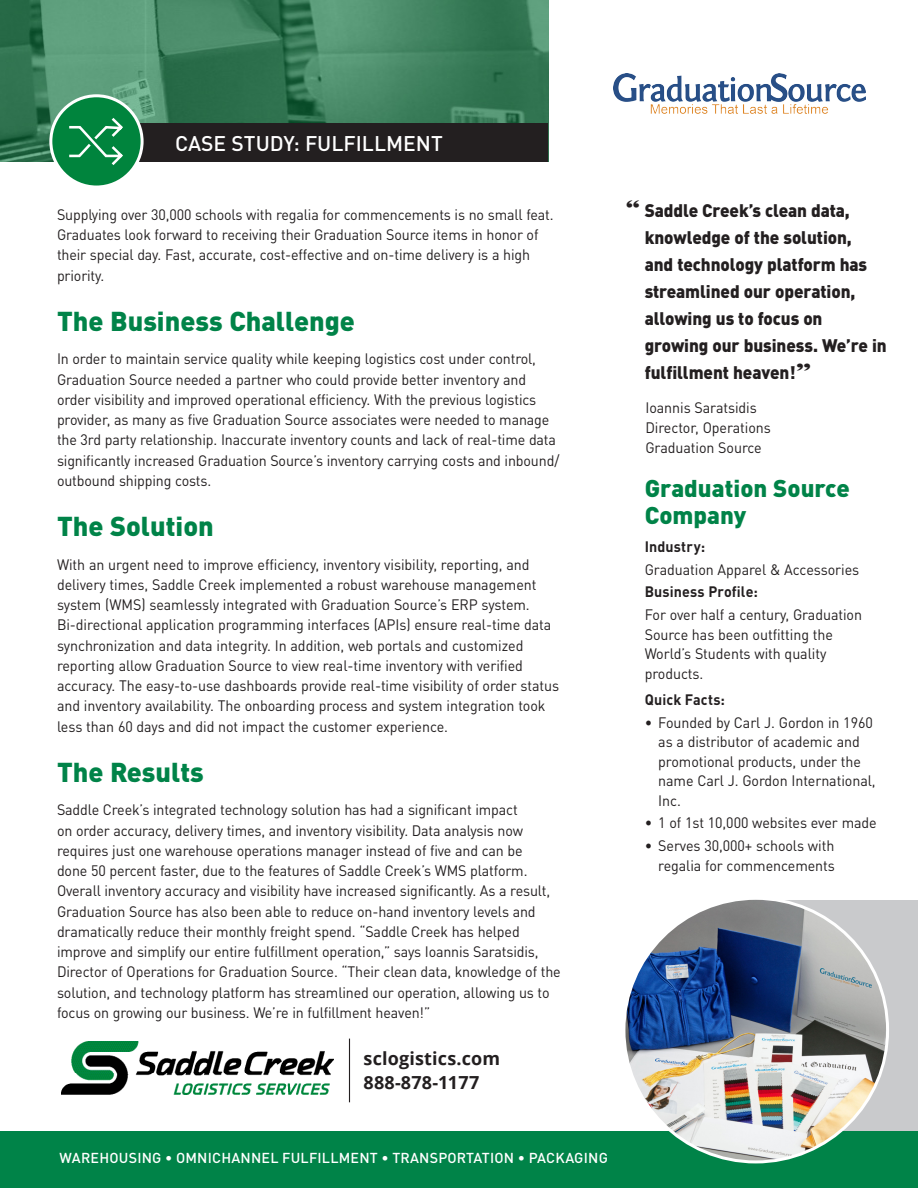
<style>
.page{position:relative;width:918px;height:1188px;background:#fff}
.page>*{position:absolute;margin:0;border:0;box-sizing:border-box;transform-origin:0 0}
.t1{font:900 27px "DINOT";color:#008348}
.t2{font:900 24px/27px "DINOT";color:#008348}
.t3{font:22.5px "Latin Wide";color:#231f20;scale:.9 1}
.t4{font:500 21px "DINOT";color:#fff}
.t5{font:900 18px/27px "DINOT";letter-spacing:-.005em;color:#231f20;scale:.95 1}
.t6{font:700 18px/24.8px "Open Sans";letter-spacing:.01em;color:#231f20}
.t7{font:15px/20.2px "DINOT";letter-spacing:-.01em;color:#231f20;scale:.95 1}
.t8{font:700 15px "DINOT";letter-spacing:.01em;color:#231f20;scale:.95 1}
.t9{font:500 14.25px "DINOT";letter-spacing:.015em;color:#fff}
.s1{font-family:"Latin Wide";font-weight:400;font-size:22.5px}
</style>
<div class="page">
<div style="left:744px;top:901px;width:174px;height:233px;background:#c9cacc"></div>
<div style="left:0;top:1132px;width:918px;height:56px;background:#008348"></div>
<img style="left:0;top:0;width:548px;height:162px">
<img style="left:624px;top:898px;width:264px;height:264px;border-radius:132px">
<img style="left:61px;top:1041px;width:273px;height:53px">
<hr style="left:349px;top:1039px;width:1px;height:63px;background:#231f20">
<div style="left:130px;top:123px;width:418px;height:39px;background:#231f20"></div>
<div style="left:51px;top:96px;width:91px;height:91px;background:#00843d;border-radius:50%"></div>
<div style="left:49px;top:94px;width:95px;height:95px;border:3px solid #fff;border-radius:50%"></div>
<svg style="left:69px;top:118px;width:54px;height:47px"></svg>
<img style="left:614px;top:73px;width:251px;height:41px">
<h3 class="t4" style="left:175px;top:130px;width:269px">CASE STUDY: FULFILLMENT</h3>
<p class="t7" style="left:57px;top:204px;width:524px">Supplying over 30,000 schools with regalia for commencements is no small feat.<br>Graduates look forward to receiving their Graduation Source items in honor of their special day. Fast, accurate, cost-effective and on-time delivery is a high priority.</p>
<h1 class="t1" style="left:57px;top:303px;width:300px">The Business Challenge</h1>
<p class="t7" style="left:57px;top:349px;width:530px">In order to maintain service quality while keeping logistics cost under control, Graduation Source needed a partner who could provide better inventory and order visibility and improved operational efficiency. With the previous logistics provider, as many as five Graduation Source associates were needed to manage the 3rd party relationship. Inaccurate inventory counts and lack of real-time data significantly increased Graduation Source’s inventory carrying costs and inbound/ outbound shipping costs.</p>
<h1 class="t1" style="left:57px;top:508px;width:158px">The Solution</h1>
<p class="t7" style="left:57px;top:554px;width:530px">With an urgent need to improve efficiency, inventory visibility, reporting, and delivery times, Saddle Creek implemented a robust warehouse management system (WMS) seamlessly integrated with Graduation Source’s ERP system.<br>Bi-directional application programming interfaces (APIs) ensure real-time data synchronization and data integrity. In addition, web portals and customized reporting allow Graduation Source to view real-time inventory with verified accuracy. The easy-to-use dashboards provide real-time visibility of order status and inventory availability. The onboarding process and system integration took less than 60 days and did not impact the customer experience.</p>
<h1 class="t1" style="left:57px;top:754px;width:148px">The Results</h1>
<p class="t7" style="left:57px;top:800px;width:532px">Saddle Creek’s integrated technology solution has had a significant impact<br>on order accuracy, delivery times, and inventory visibility. Data analysis now requires just one warehouse operations manager instead of five and can be<br>done 50 percent faster, due to the features of Saddle Creek’s WMS platform.<br>Overall inventory accuracy and visibility have increased significantly. As a result, Graduation Source has also been able to reduce on-hand inventory levels and dramatically reduce their monthly freight spend. “Saddle Creek has helped improve and simplify our entire fulfillment operation,” says Ioannis Saratsidis, Director of Operations for Graduation Source. “Their clean data, knowledge of the solution, and technology platform has streamlined our operation, allowing us to focus on growing our business. We’re in fulfillment heaven!”</p>
<p class="t6" style="left:364px;top:1045px;width:138px">sclogistics.com<br>888-878-1177</p>
<h3 class="t3" style="left:625px;top:194px;width:19px">“</h3>
<p class="t5" style="left:645px;top:197px;width:256px">Saddle Creek’s clean data, knowledge of the solution,<br>and technology platform has streamlined our operation, allowing us to focus on growing our business. We’re in fulfillment heaven!<span class="s1">”</span></p>
<p class="t7" style="left:645px;top:397px;width:134px">Ioannis Saratsidis<br>Director, Operations<br>Graduation Source</p>
<h2 class="t2" style="left:645px;top:474px;width:207px">Graduation Source<br>Company</h2>
<p class="t8" style="left:645px;top:537px;width:65px">Industry:</p>
<p class="t7" style="left:645px;top:559px;width:227px">Graduation Apparel &amp; Accessories</p>
<p class="t8" style="left:645px;top:582px;width:121px">Business Profile:</p>
<p class="t7" style="left:645px;top:605px;width:230px;line-height:19.5px">For over half a century, Graduation<br>Source has been outfitting the<br>World’s Students with quality products.</p>
<p class="t8" style="left:645px;top:690px;width:86px">Quick Facts:</p>
<p class="t7" style="left:658px;top:712px;width:230px;line-height:19.5px;text-indent:-13px">• Founded by Carl J. Gordon in 1960 as a distributor of academic and promotional products, under the name Carl J. Gordon International,<br>Inc.</p>
<p class="t7" style="left:645px;top:813px;width:246px">• 1 of 1st 10,000 websites ever made</p>
<p class="t7" style="left:645px;top:836px;width:202px;line-height:19.5px;text-align:right">• Serves 30,000+ schools with regalia for commencements</p>
<p class="t9" style="left:59px;top:1149px;width:550px">WAREHOUSING • OMNICHANNEL FULFILLMENT • TRANSPORTATION • PACKAGING</p>
</div>
